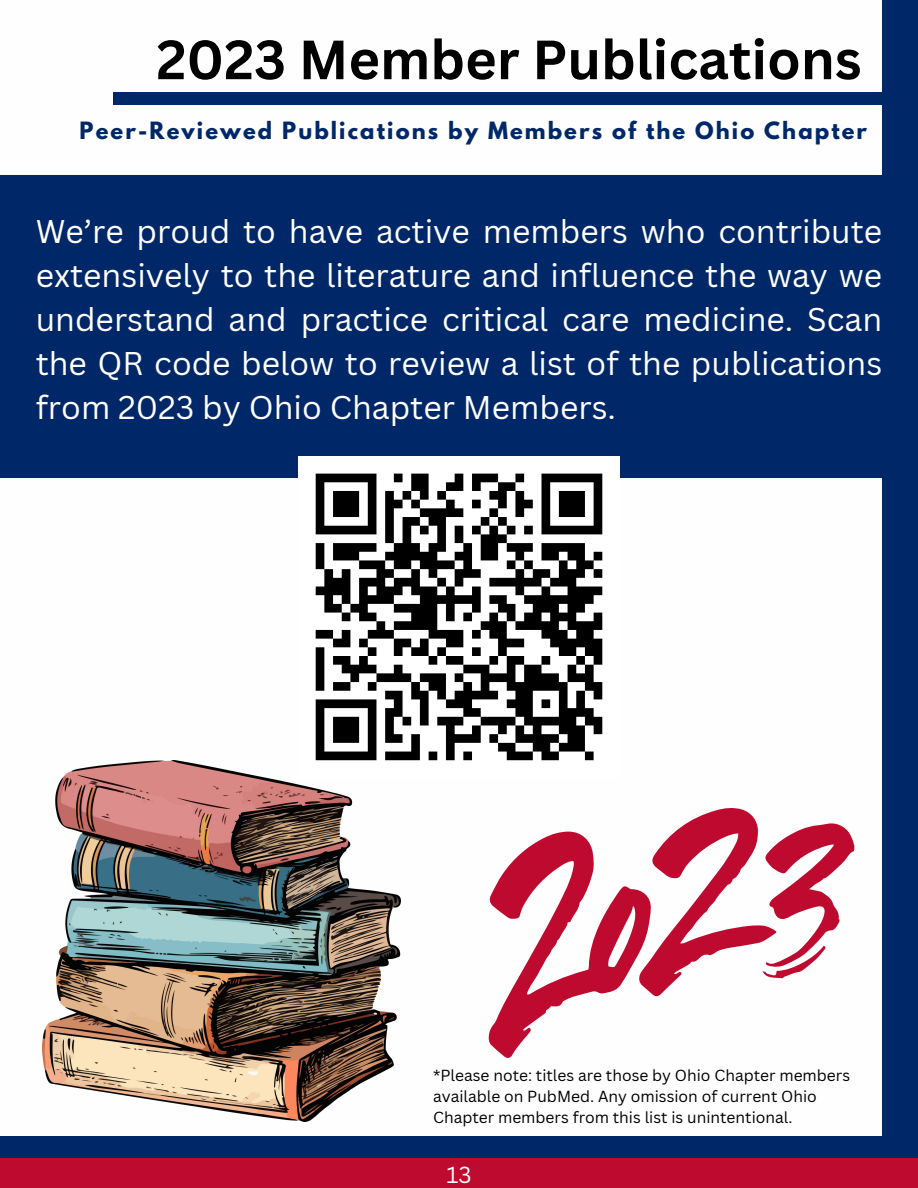
<style>
.page{position:relative;width:918px;height:1188px;background:#fff}
.page>*{position:absolute;margin:0;border:0;box-sizing:border-box;transform-origin:0 0}
.t1{font:700 54px "Canva Sans";color:#000}
.t2{font:31.95px/43.8px "Canva Sans";color:#fffefe;text-align:justify}
.t3{font:22.65px "Canva Sans";color:#fffefe}
.t4{font:700 21.15px "League Spartan";letter-spacing:.1em;color:#002868}
.t5{font:15.6px/21.3px "Canva Sans";color:#000}
</style>
<div class="page">
<div style="left:0;top:175px;width:918px;height:303px;background:#002868"></div>
<div style="left:882px;top:0;width:36px;height:1188px;background:#002868"></div>
<div style="left:0;top:1137px;width:918px;height:51px;background:#002868"></div>
<div style="left:0;top:1158px;width:918px;height:30px;background:#bf0a30"></div>
<div style="left:114px;top:92px;width:804px;height:12px;background:#002868"></div>
<img style="left:42px;top:760px;width:359px;height:361px">
<svg style="left:488px;top:808px;width:367px;height:250px"></svg>
<div style="left:298px;top:456px;width:322px;height:322px;background:#fff"></div>
<svg style="left:315px;top:473px;width:288px;height:288px"></svg>
<p class="t1" style="left:156px;top:22px;width:707px">2023 Member Publications</p>
<p class="t4" style="left:80px;top:120px;width:789px">Peer-Reviewed Publications by Members of the Ohio Chapter</p>
<p class="t2" style="left:36px;top:209px;width:848px">We’re proud to have active members who contribute extensively to the literature and influence the way we understand and practice critical care medicine. Scan the QR code below to review a list of the publications from 2023 by Ohio Chapter Members.</p>
<p class="t5" style="left:433px;top:1064px;width:419px">*Please note: titles are those by Ohio Chapter members available on PubMed. Any omission of current Ohio<br>Chapter members from this list is unintentional.</p>
<p class="t3" style="left:446px;top:1159px;width:27px">13</p>
</div>
